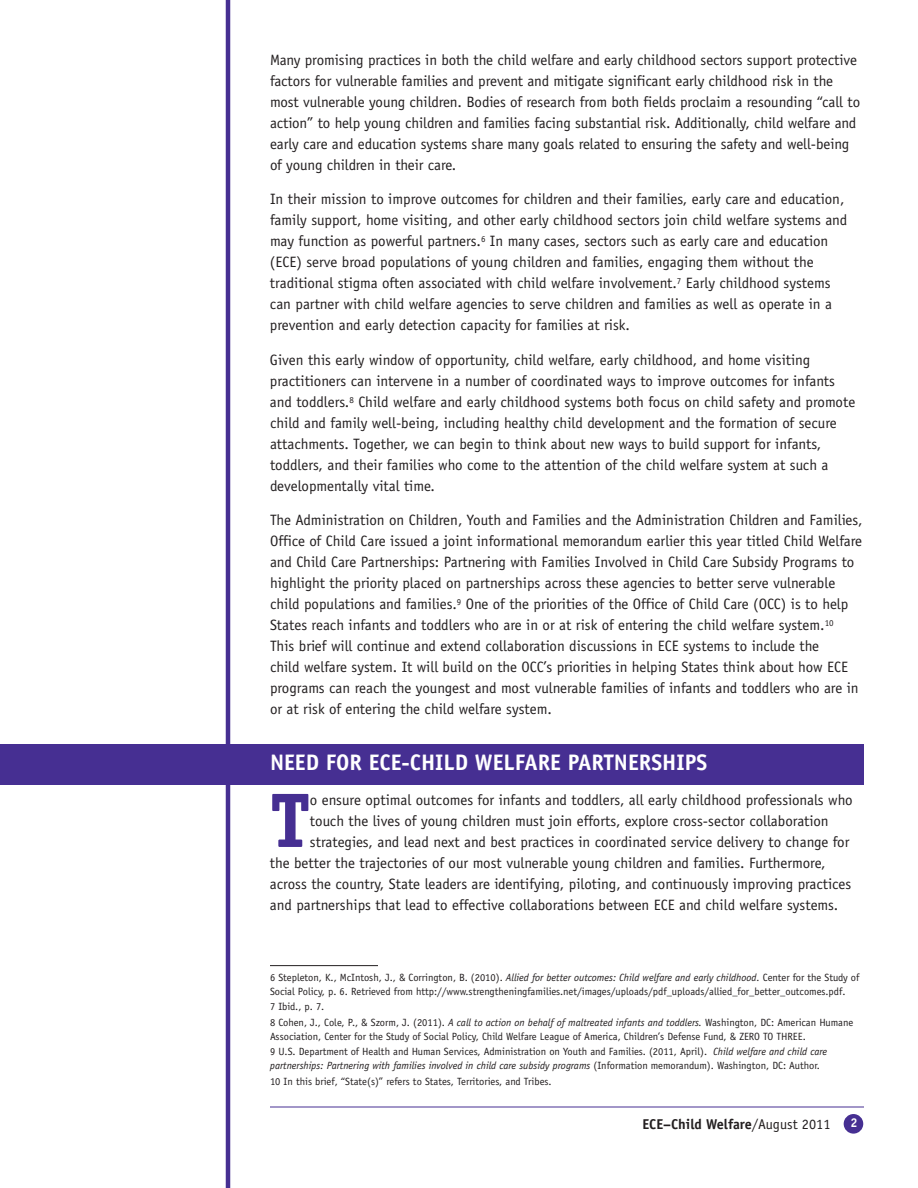
<style>
.page{position:relative;width:918px;height:1188px;background:#fff}
.page>*{position:absolute;margin:0;border:0;box-sizing:border-box;transform-origin:0 0}
.t1{font:700 77.4px "Officina Serif";color:#462f92}
.t2{font:700 22.5px "Officina Sans";color:#fff}
.t3{font:15px/21px "Officina Sans";color:#231f20}
.t4{font:700 14.25px "Officina Sans";color:#231f20}
.t5{font:700 12.75px "Officina Sans";color:#fff}
.t6{font:10.5px/15.8px "Officina Sans";color:#231f20}
.s1{font-style:italic}
.s2{font-weight:400}
</style>
<div class="page">
<div style="left:0;top:744px;width:864px;height:40px;background:#462f92"></div>
<div style="left:844px;top:1114px;width:19px;height:20px;background:#462f92;border-radius:50%"></div>
<hr style="left:226px;top:0;width:4px;height:1188px;background:#462f92">
<hr style="left:270px;top:1107px;width:594px;height:1px;background:#462f92">
<hr style="left:270px;top:965px;width:108px;height:1px;background:#231f20">
<p class="t3" style="left:270px;top:51px;width:592px">Many promising practices in both the child welfare and early childhood sectors support protective factors for vulnerable families and prevent and mitigate significant early childhood risk in the most vulnerable young children. Bodies of research from both fields proclaim a resounding “call to action” to help young children and families facing substantial risk. Additionally, child welfare and early care and education systems share many goals related to ensuring the safety and well-being of young children in their care.</p>
<p class="t3" style="left:270px;top:190px;width:579px">In their mission to improve outcomes for children and their families, early care and education, family support, home visiting, and other early childhood sectors join child welfare systems and may function as powerful partners.<sup>6</sup> In many cases, sectors such as early care and education (ECE) serve broad populations of young children and families, engaging them without the traditional stigma often associated with child welfare involvement.<sup>7</sup> Early childhood systems can partner with child welfare agencies to serve children and families as well as operate in a prevention and early detection capacity for families at risk.</p>
<p class="t3" style="left:270px;top:351px;width:587px">Given this early window of opportunity, child welfare, early childhood, and home visiting practitioners can intervene in a number of coordinated ways to improve outcomes for infants and toddlers.<sup>8</sup> Child welfare and early childhood systems both focus on child safety and promote child and family well-being, including healthy child development and the formation of secure attachments. Together, we can begin to think about new ways to build support for infants, toddlers, and their families who come to the attention of the child welfare system at such a developmentally vital time.</p>
<p class="t3" style="left:270px;top:511px;width:594px">The Administration on Children, Youth and Families and the Administration Children and Families, Office of Child Care issued a joint informational memorandum earlier this year titled Child Welfare and Child Care Partnerships: Partnering with Families Involved in Child Care Subsidy Programs to highlight the priority placed on partnerships across these agencies to better serve vulnerable child populations and families.<sup>9</sup> One of the priorities of the Office of Child Care (OCC) is to help States reach infants and toddlers who are in or at risk of entering the child welfare system.<sup>10<br></sup>This brief will continue and extend collaboration discussions in ECE systems to include the<br>child welfare system. It will build on the OCC’s priorities in helping States think about how ECE programs can reach the youngest and most vulnerable families of infants and toddlers who are in or at risk of entering the child welfare system.</p>
<h2 class="t2" style="left:270px;top:754px;width:439px">NEED FOR ECE-CHILD WELFARE PARTNERSHIPS</h2>
<p class="t1" style="left:270px;top:791px;width:42px">T</p>
<p class="t3" style="left:310px;top:791px;width:544px">o ensure optimal outcomes for infants and toddlers, all early childhood professionals who</p>
<p class="t3" style="left:310px;top:812px;width:520px">touch the lives of young children must join efforts, explore cross-sector collaboration</p>
<p class="t3" style="left:310px;top:833px;width:541px">strategies, and lead next and best practices in coordinated service delivery to change for</p>
<p class="t3" style="left:270px;top:854px;width:557px">the better the trajectories of our most vulnerable young children and families. Furthermore,</p>
<p class="t3" style="left:270px;top:875px;width:583px">across the country, State leaders are identifying, piloting, and continuously improving practices</p>
<p class="t3" style="left:270px;top:896px;width:570px">and partnerships that lead to effective collaborations between ECE and child welfare systems.</p>
<p class="t6" style="left:270px;top:972px;width:591px;line-height:13.5px">6 Stepleton, K., McIntosh, J., &amp; Corrington, B. (2010). <span class="s1">Allied for better outcomes: Child welfare and early childhood.</span> Center for the Study of<br>Social Policy, p. 6. Retrieved from http://www.strengtheningfamilies.net/images/uploads/pdf_uploads/allied_for_better_outcomes.pdf.</p>
<p class="t6" style="left:270px;top:1000px;width:585px">7 Ibid., p. 7.<br>8 Cohen, J., Cole, P., &amp; Szorm, J. (2011). <span class="s1">A call to action on behalf of maltreated infants and toddlers.</span> Washington, DC: American Humane</p>
<p class="t6" style="left:270px;top:1029px;width:559px">Association, Center for the Study of Social Policy, Child Welfare League of America, Children’s Defense Fund, &amp; ZERO TO THREE.<br>9 U.S. Department of Health and Human Services, Administration on Youth and Families. (2011, April). <span class="s1">Child welfare and child care</span></p>
<p class="t6" style="left:270px;top:1058px;width:552px"><span class="s1">partnerships: Partnering with families involved in child care subsidy programs</span> (Information memorandum). Washington, DC: Author.<br>10 In this brief, “State(s)” refers to States, Territories, and Tribes.</p>
<p class="t4" style="left:642px;top:1118px;width:190px">ECE –Child Welfare<span class="s2">/August 2011</span></p>
<p class="t5" style="left:850px;top:1118px;width:9px">2</p>
</div>
